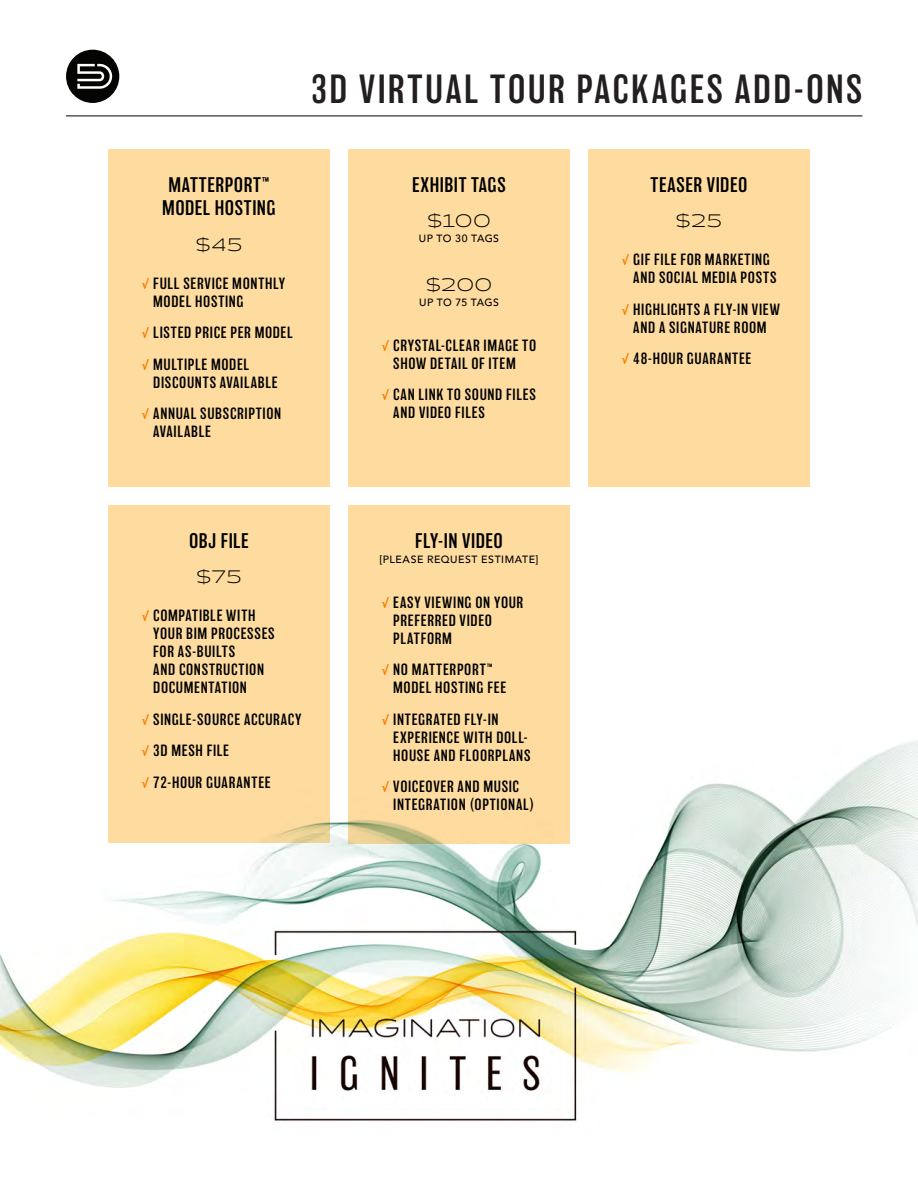
<style>
.page{position:relative;width:918px;height:1188px;background:#fff}
.page>*{position:absolute;margin:0;border:0;box-sizing:border-box;transform-origin:0 0}
.Section_Heading_1{font:300 37.5px "Balboa";letter-spacing:.06em;color:#231f20}
.Package_Add-on_Headi{font:300 19.5px/23.4px "Balboa";letter-spacing:.025em;color:#000;text-align:center}
.Price{font:300 18px "Halogen";letter-spacing:.025em;color:#000}
.Add-on_Inclusion{font:300 15px/18px "Balboa";letter-spacing:.045em;color:#000}
.Caveats_Add-on{font:500 10.5px "Avenir";letter-spacing:.05em;color:#000}
.Caveats_Add-on-2{font:500 10.5px "Avenir";letter-spacing:.03em;color:#000}
.s1{color:#ff7c00}
</style>
<div class="page">
<svg style="left:66px;top:50px;width:53px;height:53px"></svg>
<hr style="left:66px;top:115px;width:796px;height:1px;background:#231f20">
<div style="left:108px;top:150px;width:222px;height:337px;background:#fedb9f"></div>
<div style="left:108px;top:505px;width:222px;height:338px;background:#fedb9f"></div>
<div style="left:348px;top:150px;width:222px;height:337px;background:#fedb9f"></div>
<div style="left:348px;top:505px;width:222px;height:339px;background:#fedb9f"></div>
<div style="left:588px;top:150px;width:222px;height:337px;background:#fedb9f"></div>
<img style="left:0;top:740px;width:918px;height:382px">
<p class="Section_Heading_1" style="left:311px;top:69px;width:553px">3D VIRTUAL TOUR PACKAGES ADD-ONS</p>
<p class="Package_Add-on_Headi" style="left:162px;top:173px;width:115px">MATTERPORT™<br>MODEL HOSTING</p>
<p class="Price" style="left:196px;top:233px;width:48px">$45</p>
<p class="Add-on_Inclusion" style="left:153px;top:274px;width:133px;text-indent:-12px"><span class="s1">√</span> FULL SERVICE MONTHLY<br>MODEL HOSTING</p>
<p class="Add-on_Inclusion" style="left:142px;top:324px;width:153px"><span class="s1">√</span> LISTED PRICE PER MODEL</p>
<p class="Add-on_Inclusion" style="left:153px;top:355px;width:126px;text-indent:-12px"><span class="s1">√</span> MULTIPLE MODEL<br>DISCOUNTS AVAILABLE</p>
<p class="Add-on_Inclusion" style="left:153px;top:405px;width:130px;text-indent:-12px"><span class="s1">√</span> ANNUAL SUBSCRIPTION<br>AVAILABLE</p>
<p class="Package_Add-on_Headi" style="left:412px;top:173px;width:95px">EXHIBIT TAGS</p>
<p class="Price" style="left:427px;top:210px;width:65px">$100</p>
<p class="Caveats_Add-on" style="left:419px;top:229px;width:82px">UP TO 30 TAGS</p>
<p class="Price" style="left:426px;top:273px;width:67px">$200</p>
<p class="Caveats_Add-on-2" style="left:419px;top:293px;width:81px">UP TO 75 TAGS</p>
<p class="Add-on_Inclusion" style="left:382px;top:336px;width:156px;text-align:center"><span class="s1">√</span> CRYSTAL-CLEAR IMAGE TO<br>SHOW DETAIL OF ITEM</p>
<p class="Add-on_Inclusion" style="left:393px;top:386px;width:144px;text-indent:-12px"><span class="s1">√</span> CAN LINK TO SOUND FILES<br>AND VIDEO FILES</p>
<p class="Package_Add-on_Headi" style="left:651px;top:173px;width:98px">TEASER VIDEO</p>
<p class="Price" style="left:676px;top:210px;width:48px">$25</p>
<p class="Add-on_Inclusion" style="left:633px;top:251px;width:145px;text-indent:-12px"><span class="s1">√</span> GIF FILE FOR MARKETING<br>AND SOCIAL MEDIA POSTS</p>
<p class="Add-on_Inclusion" style="left:622px;top:301px;width:160px;text-align:center"><span class="s1">√</span> HIGHLIGHTS A FLY-IN VIEW<br>AND A SIGNATURE ROOM</p>
<p class="Add-on_Inclusion" style="left:622px;top:350px;width:131px"><span class="s1">√</span> 48-HOUR GUARANTEE</p>
<p class="Package_Add-on_Headi" style="left:189px;top:529px;width:61px">OBJ FILE</p>
<p class="Price" style="left:196px;top:566px;width:47px">$75</p>
<p class="Add-on_Inclusion" style="left:153px;top:607px;width:123px;text-indent:-12px"><span class="s1">√</span> COMPATIBLE WITH<br>YOUR BIM PROCESSES<br>FOR AS-BUILTS<br>AND CONSTRUCTION<br>DOCUMENTATION</p>
<p class="Add-on_Inclusion" style="left:142px;top:710px;width:161px"><span class="s1">√</span> SINGLE-SOURCE ACCURACY</p>
<p class="Add-on_Inclusion" style="left:142px;top:742px;width:89px"><span class="s1">√</span> 3D MESH FILE</p>
<p class="Add-on_Inclusion" style="left:142px;top:773px;width:130px"><span class="s1">√</span> 72-HOUR GUARANTEE</p>
<p class="Package_Add-on_Headi" style="left:415px;top:529px;width:89px">FLY-IN VIDEO</p>
<p class="Caveats_Add-on" style="left:379px;top:550px;width:161px">[PLEASE REQUEST ESTIMATE]</p>
<p class="Add-on_Inclusion" style="left:393px;top:594px;width:132px;text-indent:-12px"><span class="s1">√</span> EASY VIEWING ON YOUR<br>PREFERRED VIDEO<br>PLATFORM</p>
<p class="Add-on_Inclusion" style="left:393px;top:661px;width:114px;text-indent:-12px"><span class="s1">√</span> NO MATTERPORT™<br>MODEL HOSTING FEE</p>
<p class="Add-on_Inclusion" style="left:393px;top:711px;width:139px;text-indent:-12px"><span class="s1">√</span> INTEGRATED FLY-IN<br>EXPERIENCE WITH DOLL-<br>HOUSE AND FLOORPLANS</p>
<p class="Add-on_Inclusion" style="left:393px;top:778px;width:143px;text-indent:-12px"><span class="s1">√</span> VOICEOVER AND MUSIC<br>INTEGRATION (OPTIONAL)</p>
</div>
